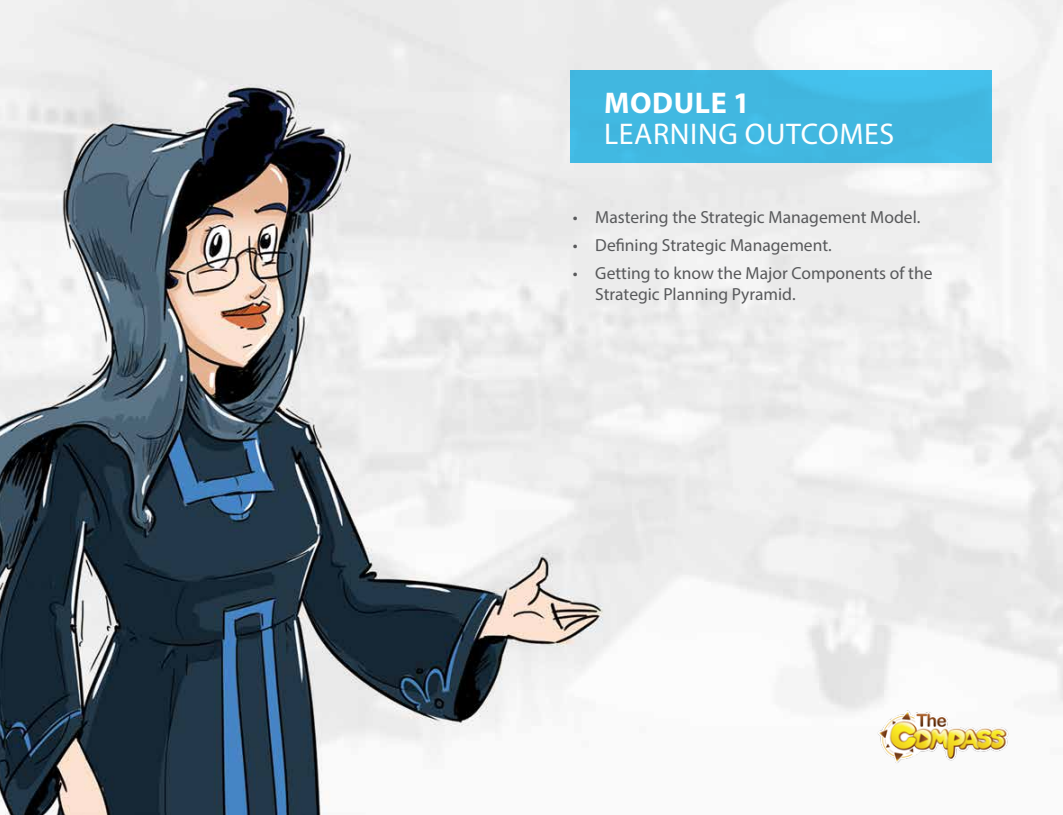
<style>
.page{position:relative;width:1063px;height:815px;background:#fff}
.page>*{position:absolute;margin:0;border:0;box-sizing:border-box;transform-origin:0 0}
.t1{font:30px "Myriad Pro";letter-spacing:.02em;color:#fff}
.t2{font:700 30px "Myriad Pro";letter-spacing:.02em;color:#fff}
.t3{font:17.5px "Myriad Pro";color:#58595b}
</style>
<div class="page">
<img style="left:0;top:0;width:1063px;height:815px">
<div style="left:570px;top:71px;width:422px;height:92px;background:linear-gradient(to right,#41b7e0,#42bae4)"></div>
<img style="left:868px;top:698px;width:151px;height:77px">
<h1 class="t2" style="left:604px;top:83px;width:147px">MODULE 1</h1>
<h1 class="t1" style="left:604px;top:115px;width:292px">LEARNING OUTCOMES</h1>
<p class="t3" style="left:573px;top:207px;width:6px">•</p>
<p class="t3" style="left:573px;top:235px;width:6px">•</p>
<p class="t3" style="left:573px;top:263px;width:6px">•</p>
<p class="t3" style="left:595px;top:207px;width:327px">Mastering the Strategic Management Model.</p>
<p class="t3" style="left:595px;top:235px;width:238px">Defining Strategic Management.</p>
<p class="t3" style="left:595px;top:263px;width:339px">Getting to know the Major Components of the</p>
<p class="t3" style="left:595px;top:284px;width:202px">Strategic Planning Pyramid.</p>
</div>
